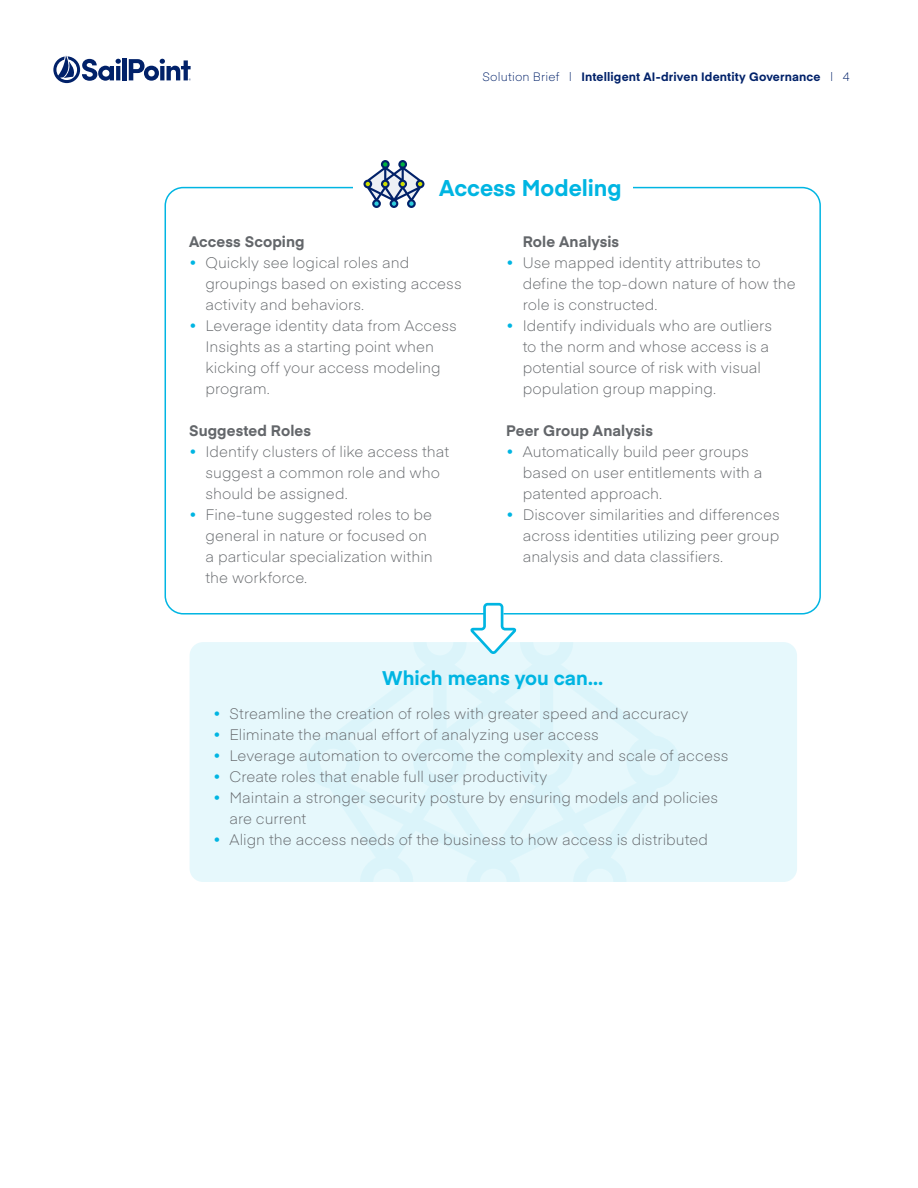
<style>
.page{position:relative;width:918px;height:1188px;background:#fff}
.page>*{position:absolute;margin:0;border:0;box-sizing:border-box;transform-origin:0 0}
.Headline{font:700 22.5px "Eina 01";color:#00b5e2}
.Headline-2{font:700 19.5px "Eina 01";letter-spacing:-.005em;color:#00b5e2}
.t1{font:300 15px/21px "Eina 01";letter-spacing:.005em;color:#63666a}
.Subhead{font:700 15px "Eina 01";letter-spacing:.005em;color:#63666a}
.t2{font:700 12px "Eina 01";letter-spacing:.015em;color:#012169}
.s1{font-weight:300}
.s2{font-weight:700;color:#00b5e2}
</style>
<div class="page">
<div style="left:122px;top:58px;width:5px;height:22px;background:#012169"></div>
<svg style="left:129px;top:59px;width:62px;height:22px"></svg>
<svg style="left:53px;top:55px;width:68px;height:28px"></svg>
<div style="left:190px;top:642px;width:607px;height:240px;background:#e6f8fc;border-radius:14px"></div>
<svg style="left:307px;top:643px;width:372px;height:239px"></svg>
<svg style="left:363px;top:160px;width:61px;height:48px"></svg>
<svg style="left:470px;top:603px;width:46px;height:51px"></svg>
<p class="t2" style="left:483px;top:68px;width:369px"><span class="s1">Solution Brief |</span> Intelligent AI-driven Identity Governance <span class="s1">| 4</span></p>
<p class="Headline" style="left:439px;top:172px;width:184px">Access Modeling</p>
<p class="Subhead" style="left:189px;top:231px;width:117px">Access Scoping</p>
<p class="t1" style="left:206px;top:251px;width:258px;text-indent:-16px"><span class="s2">•</span> Quickly see logical roles and groupings based on existing access activity and behaviors.</p>
<p class="t1" style="left:206px;top:314px;width:253px;text-indent:-16px"><span class="s2">•</span> Leverage identity data from Access<br>Insights as a starting point when kicking off your access modeling program.</p>
<p class="Subhead" style="left:189px;top:420px;width:123px">Suggested Roles</p>
<p class="t1" style="left:206px;top:440px;width:245px;text-indent:-16px"><span class="s2">•</span> Identify clusters of like access that suggest a common role and who should be assigned.</p>
<p class="t1" style="left:206px;top:503px;width:229px;text-indent:-16px"><span class="s2">•</span> Fine-tune suggested roles to be general in nature or focused on a particular specialization within the workforce.</p>
<p class="Subhead" style="left:523px;top:231px;width:98px">Role Analysis</p>
<p class="t1" style="left:523px;top:251px;width:275px;text-indent:-16px"><span class="s2">•</span> Use mapped identity attributes to define the top-down nature of how the role is constructed.</p>
<p class="t1" style="left:523px;top:314px;width:251px;text-indent:-16px"><span class="s2">•</span> Identify individuals who are outliers to the norm and whose access is a potential source of risk with visual population group mapping.</p>
<p class="Subhead" style="left:506px;top:420px;width:148px">Peer Group Analysis</p>
<p class="t1" style="left:523px;top:440px;width:241px;text-indent:-16px"><span class="s2">•</span> Automatically build peer groups based on user entitlements with a patented approach.</p>
<p class="t1" style="left:523px;top:503px;width:258px;text-align:justify;text-indent:-16px"><span class="s2">•</span> Discover similarities and differences across identities utilizing peer group analysis and data classifiers.</p>
<p class="Headline-2" style="left:382px;top:663px;width:222px">Which means you can…</p>
<p class="t1" style="left:213px;top:702px;width:477px"><span class="s2">•</span> Streamline the creation of roles with greater speed and accuracy</p>
<p class="t1" style="left:213px;top:723px;width:387px"><span class="s2">•</span> Eliminate the manual effort of analyzing user access</p>
<p class="t1" style="left:213px;top:744px;width:517px"><span class="s2">•</span> Leverage automation to overcome the complexity and scale of access</p>
<p class="t1" style="left:213px;top:765px;width:336px"><span class="s2">•</span> Create roles that enable full user productivity</p>
<p class="t1" style="left:230px;top:786px;width:490px;text-indent:-16px"><span class="s2">•</span> Maintain a stronger security posture by ensuring models and policies are current</p>
<p class="t1" style="left:213px;top:828px;width:497px"><span class="s2">•</span> Align the access needs of the business to how access is distributed</p>
</div>
